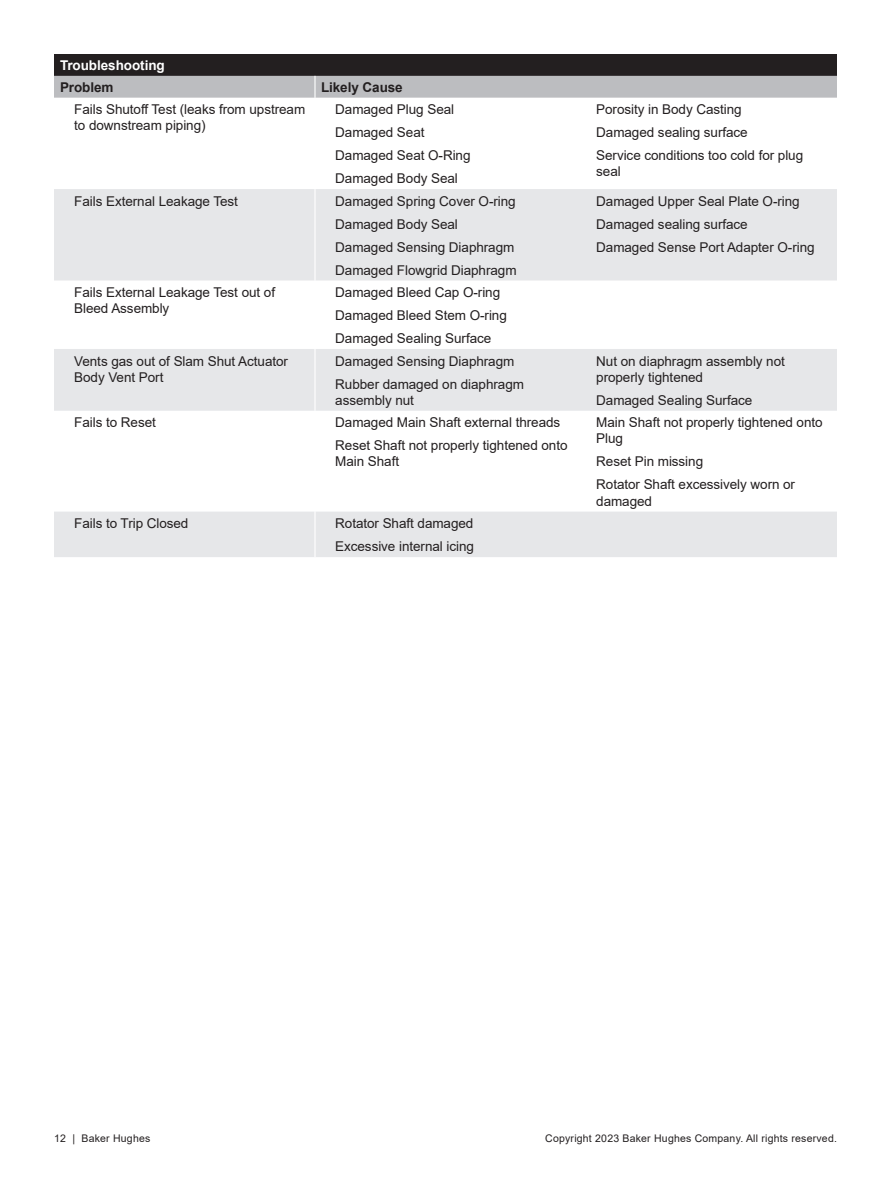
<style>
.page{position:relative;width:891px;height:1188px;background:#fff}
.page>*{position:absolute;margin:0;border:0;box-sizing:border-box;transform-origin:0 0}
.Body_Text{font:13.5px/16.2px "Arial";letter-spacing:-.005em;color:#231f20}
.Body_Text-2{font:700 13.5px "Arial";letter-spacing:-.005em;color:#231f20}
.Body_Text-3{font:700 13.5px "Arial";letter-spacing:-.005em;color:#fff}
.t1{font:10.5px "Arial";letter-spacing:.02em;color:#231f20}
</style>
<div class="page">
<div style="left:54px;top:54px;width:783px;height:22px;background:#231f20"></div>
<div style="left:54px;top:76px;width:783px;height:22px;background:#bcbdc0"></div>
<svg style="left:54px;top:189px;width:783px;height:368px;fill:#e6e7e9"></svg>
<hr style="left:314px;top:76px;width:2px;height:22px;background:#fff">
<hr style="left:314px;top:189px;width:2px;height:92px;background:#fff">
<hr style="left:314px;top:281px;width:2px;height:68px;background:#fff">
<hr style="left:314px;top:349px;width:2px;height:62px;background:#fff">
<hr style="left:314px;top:411px;width:2px;height:101px;background:#fff">
<hr style="left:314px;top:512px;width:2px;height:45px;background:#fff">
<p class="Body_Text-3" style="left:60px;top:56px;width:106px">Troubleshooting</p>
<p class="Body_Text-2" style="left:60px;top:77px;width:55px">Problem</p>
<p class="Body_Text-2" style="left:321px;top:77px;width:83px">Likely Cause</p>
<p class="Body_Text" style="left:74px;top:101px;width:233px">Fails Shutoff Test (leaks from upstream to downstream piping)</p>
<p class="Body_Text" style="left:335px;top:101px;width:120px">Damaged Plug Seal</p>
<p class="Body_Text" style="left:335px;top:124px;width:91px">Damaged Seat</p>
<p class="Body_Text" style="left:335px;top:147px;width:137px">Damaged Seat O-Ring</p>
<p class="Body_Text" style="left:335px;top:170px;width:124px">Damaged Body Seal</p>
<p class="Body_Text" style="left:74px;top:193px;width:165px">Fails External Leakage Test</p>
<p class="Body_Text" style="left:335px;top:193px;width:182px">Damaged Spring Cover O-ring</p>
<p class="Body_Text" style="left:335px;top:216px;width:124px">Damaged Body Seal</p>
<p class="Body_Text" style="left:335px;top:239px;width:181px">Damaged Sensing Diaphragm</p>
<p class="Body_Text" style="left:335px;top:262px;width:183px">Damaged Flowgrid Diaphragm</p>
<p class="Body_Text" style="left:74px;top:284px;width:202px">Fails External Leakage Test out of<br>Bleed Assembly</p>
<p class="Body_Text" style="left:335px;top:284px;width:167px">Damaged Bleed Cap O-ring</p>
<p class="Body_Text" style="left:335px;top:307px;width:173px">Damaged Bleed Stem O-ring</p>
<p class="Body_Text" style="left:335px;top:330px;width:158px">Damaged Sealing Surface</p>
<p class="Body_Text" style="left:74px;top:353px;width:215px">Vents gas out of Slam Shut Actuator<br>Body Vent Port</p>
<p class="Body_Text" style="left:335px;top:353px;width:181px">Damaged Sensing Diaphragm</p>
<p class="Body_Text" style="left:335px;top:376px;width:190px">Rubber damaged on diaphragm assembly nut</p>
<p class="Body_Text" style="left:74px;top:414px;width:83px">Fails to Reset</p>
<p class="Body_Text" style="left:335px;top:414px;width:227px">Damaged Main Shaft external threads</p>
<p class="Body_Text" style="left:335px;top:437px;width:234px">Reset Shaft not properly tightened onto<br>Main Shaft</p>
<p class="Body_Text" style="left:74px;top:515px;width:116px">Fails to Trip Closed</p>
<p class="Body_Text" style="left:335px;top:515px;width:140px">Rotator Shaft damaged</p>
<p class="Body_Text" style="left:335px;top:538px;width:140px">Excessive internal icing</p>
<p class="Body_Text" style="left:596px;top:101px;width:147px">Porosity in Body Casting</p>
<p class="Body_Text" style="left:596px;top:124px;width:153px">Damaged sealing surface</p>
<p class="Body_Text" style="left:596px;top:147px;width:208px">Service conditions too cold for plug seal</p>
<p class="Body_Text" style="left:596px;top:193px;width:205px">Damaged Upper Seal Plate O-ring</p>
<p class="Body_Text" style="left:596px;top:216px;width:153px">Damaged sealing surface</p>
<p class="Body_Text" style="left:596px;top:239px;width:220px">Damaged Sense Port Adapter O-ring</p>
<p class="Body_Text" style="left:596px;top:353px;width:190px">Nut on diaphragm assembly not properly tightened</p>
<p class="Body_Text" style="left:596px;top:392px;width:158px">Damaged Sealing Surface</p>
<p class="Body_Text" style="left:596px;top:414px;width:228px">Main Shaft not properly tightened onto<br>Plug</p>
<p class="Body_Text" style="left:596px;top:454px;width:108px">Reset Pin missing</p>
<p class="Body_Text" style="left:596px;top:476px;width:200px">Rotator Shaft excessively worn or damaged</p>
<p class="t1" style="left:54px;top:1131px;width:98px">12 | Baker Hughes</p>
<p class="t1" style="left:545px;top:1131px;width:293px">Copyright 2023 Baker Hughes Company. All rights reserved.</p>
</div>
